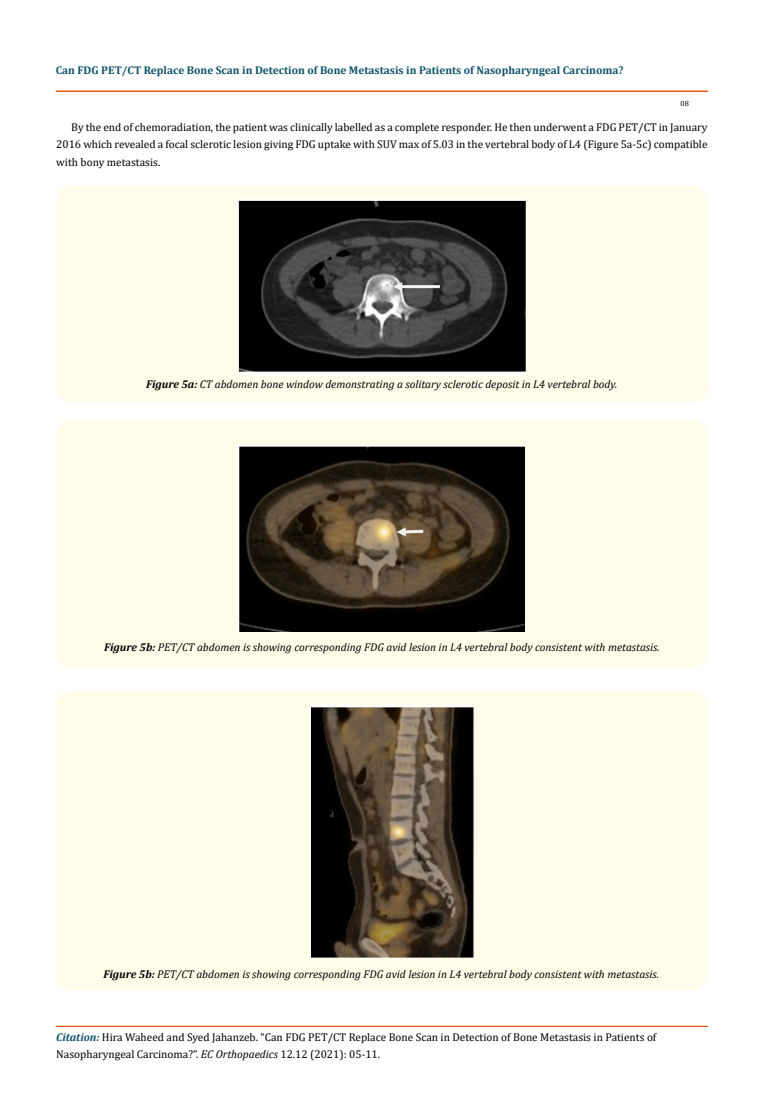
<style>
.page{position:relative;width:764px;height:1112px;background:#fff}
.page>*{position:absolute;margin:0;border:0;box-sizing:border-box;transform-origin:0 0}
.t1{font:11.25px/17.5px "Cambria";color:#000}
.t2{font:italic 11.25px "Cambria";color:#000}
.t3{font:700 11.25px "Cambria";color:#0e546a}
.t4{font:7.5px "Cambria";color:#000}
.s1{font-weight:700}
.s2{font-weight:700;font-style:italic;color:#0e546a}
.s3{font-style:italic}
</style>
<div class="page">
<div style="left:56px;top:91px;width:651px;height:1px;border:1px solid #e05d1a"></div>
<hr style="left:56px;top:1026px;width:651px;height:1px;background:#e05d1a">
<div style="left:56px;top:186px;width:651px;height:216px;background:#fffde9;border-radius:15px"></div>
<img style="left:237px;top:200px;width:289px;height:174px">
<div style="left:56px;top:420px;width:651px;height:248px;background:#fffde9;border-radius:15px"></div>
<img style="left:238px;top:445px;width:286px;height:186px">
<div style="left:56px;top:691px;width:651px;height:298px;background:#fffde9;border-radius:15px"></div>
<img style="left:310px;top:705px;width:164px;height:252px">
<p class="t3" style="left:56px;top:62px;width:569px">Can FDG PET/CT Replace Bone Scan in Detection of Bone Metastasis in Patients of Nasopharyngeal Carcinoma?</p>
<p class="t4" style="left:680px;top:98px;width:10px">08</p>
<p class="t1" style="left:56px;top:118px;width:653px;text-align:justify;text-indent:15px">By the end of chemoradiation, the patient was clinically labelled as a complete responder. He then underwent a FDG PET/CT in January 2016 which revealed a focal sclerotic lesion giving FDG uptake with SUV max of 5.03 in the vertebral body of L4 (Figure 5a-5c) compatible with bony metastasis.</p>
<p class="t2" style="left:146px;top:376px;width:473px"><span class="s1">Figure 5a:</span> CT abdomen bone window demonstrating a solitary sclerotic deposit in L4 vertebral body.</p>
<p class="t2" style="left:104px;top:639px;width:557px"><span class="s1">Figure 5b:</span> PET/CT abdomen is showing corresponding FDG avid lesion in L4 vertebral body consistent with metastasis.</p>
<p class="t2" style="left:103px;top:966px;width:557px"><span class="s1">Figure 5b:</span> PET/CT abdomen is showing corresponding FDG avid lesion in L4 vertebral body consistent with metastasis.</p>
<p class="t1" style="left:56px;top:1028px;width:601px"><span class="s2">Citation:</span> Hira Waheed and Syed Jahanzeb. “Can FDG PET/CT Replace Bone Scan in Detection of Bone Metastasis in Patients of<br>Nasopharyngeal Carcinoma?”. <span class="s3">EC Orthopaedics</span> 12.12 (2021): 05-11.</p>
</div>
